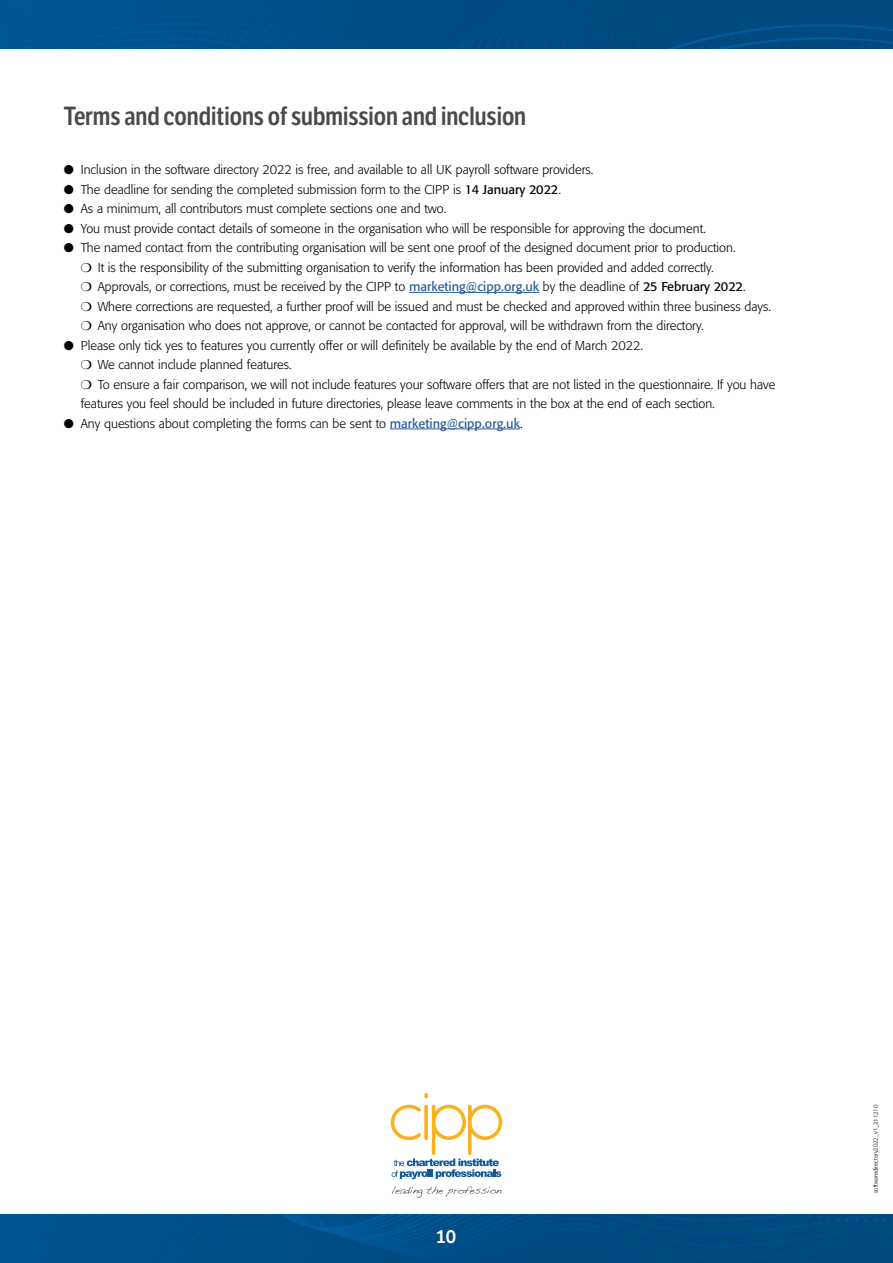
<style>
.page{position:relative;width:893px;height:1263px;background:#fff}
.page>*{position:absolute;margin:0;border:0;box-sizing:border-box;transform-origin:0 0}
.t1{font:600 25.5px "LFT Etica Condensed";color:#4a4a49}
.t2{font:18px "LFT Etica SB";color:#fff}
.t3{font:300 12.75px/19.5px "Formata";color:#000}
.t4{font:300 6px "Formata";color:#000}
.s1{font-weight:400}
.s2{font-weight:400;color:#275b9b}
</style>
<div class="page">
<img style="left:0;top:1214px;width:893px;height:49px">
<img style="left:0;top:0;width:893px;height:49px">
<hr style="left:409px;top:292px;width:130px;height:1px;background:#275b9b">
<hr style="left:390px;top:429px;width:130px;height:1px;background:#275b9b">
<svg style="left:424px;top:1093px;width:4px;height:5px"></svg>
<svg style="left:391px;top:1105px;width:111px;height:74px"></svg>
<svg style="left:392px;top:1186px;width:109px;height:12px"></svg>
<h1 class="t1" style="left:64px;top:101px;width:464px">Terms and conditions of submission and inclusion</h1>
<p class="t3" style="left:64px;top:160px;width:531px">● Inclusion in the software directory 2022 is free, and available to all UK payroll software providers.</p>
<p class="t3" style="left:64px;top:179px;width:499px">● The deadline for sending the completed submission form to the CIPP is <span class="s1">14 January 2022</span>.</p>
<p class="t3" style="left:64px;top:199px;width:384px">● As a minimum, all contributors must complete sections one and two.</p>
<p class="t3" style="left:64px;top:218px;width:644px">● You must provide contact details of someone in the organisation who will be responsible for approving the document.</p>
<p class="t3" style="left:81px;top:238px;width:692px;text-indent:-17px">● The named contact from the contributing organisation will be sent one proof of the designed document prior to production.<br>❍ It is the responsibility of the submitting organisation to verify the information has been provided and added correctly.<br>❍ Approvals, or corrections, must be received by the CIPP to <span class="s2">marketing@cipp.org.uk</span> by the deadline of <span class="s1">25 February 2022</span>.<br>❍ Where corrections are requested, a further proof will be issued and must be checked and approved within three business days. ❍ Any organisation who does not approve, or cannot be contacted for approval, will be withdrawn from the directory.</p>
<p class="t3" style="left:81px;top:335px;width:696px;text-indent:-17px">● Please only tick yes to features you currently offer or will definitely be available by the end of March 2022.<br>❍ We cannot include planned features.<br>❍ To ensure a fair comparison, we will not include features your software offers that are not listed in the questionnaire. If you have features you feel should be included in future directories, please leave comments in the box at the end of each section.</p>
<p class="t3" style="left:64px;top:413px;width:460px">● Any questions about completing the forms can be sent to <span class="s2">marketing@cipp.org.uk</span>.</p>
<h2 class="t2" style="left:437px;top:1226px;width:21px">10</h2>
<p class="t4" style="left:872px;top:1193px;width:90px;rotate:-90deg">softwaredirectory2022_v1_211210</p>
</div>
